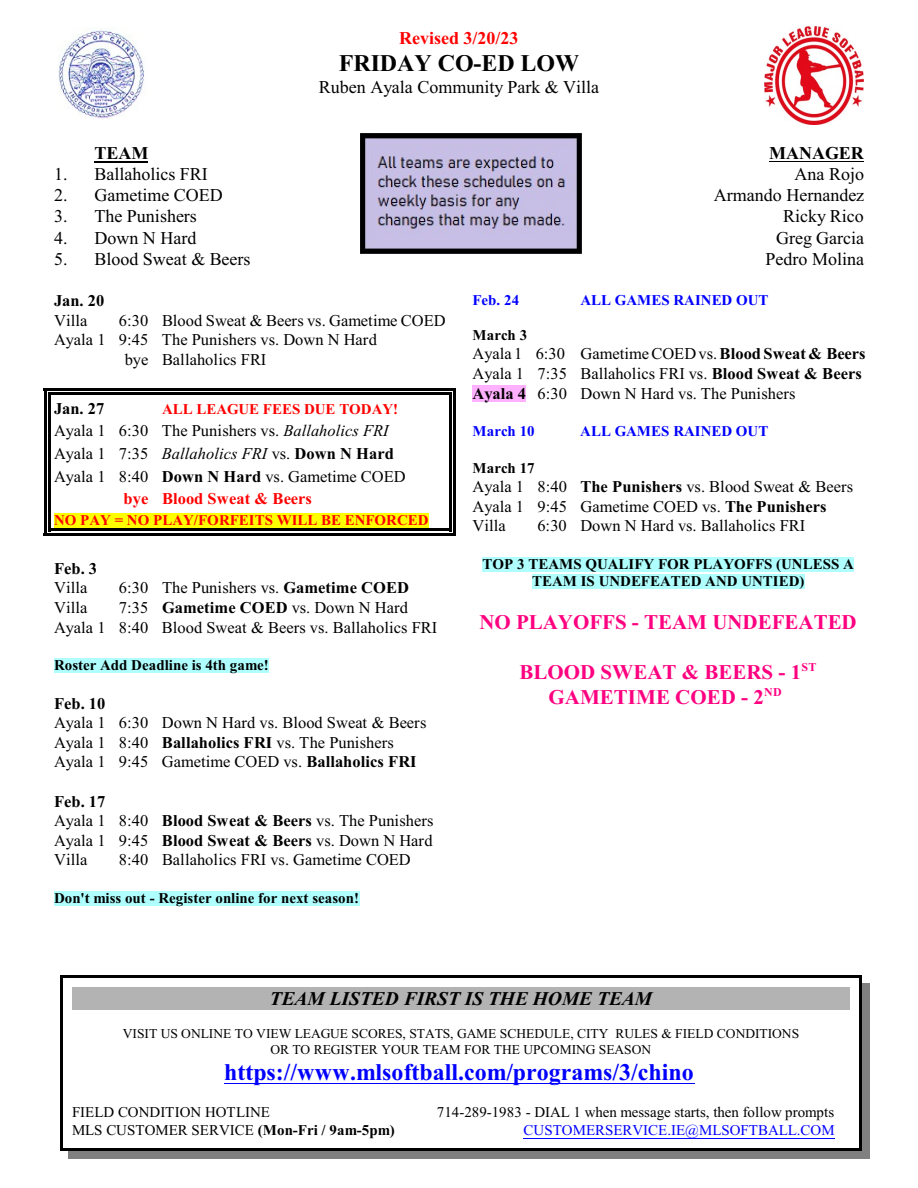
<style>
.page{position:relative;width:918px;height:1188px;background:#fff}
.page>*{position:absolute;margin:0;border:0;box-sizing:border-box;transform-origin:0 0}
.t1{font:700 24px "Times New Roman";color:#00f}
.t2{font:700 24px "Times New Roman";color:#000}
.t3{font:700 21px/24.9px "Times New Roman";color:#ff0080;text-align:center}
.t4{font:italic 700 19.5px "Times New Roman";color:#000}
.t5{font:18px "Times New Roman";color:#000}
.t6{font:700 18px "Times New Roman";color:#f00}
.t7{font:700 18px "Times New Roman";color:#000}
.t8{font:16.5px/19.5px "Times New Roman";color:#000}
.t9{font:italic 16.5px "Times New Roman";color:#000}
.t10{font:700 16.5px "Times New Roman";color:#000}
.t11{font:700 16.5px "Times New Roman";color:#f00}
.t12{font:700 15px/17.4px "Times New Roman";color:#000;text-align:center}
.t13{font:15px "Times New Roman";color:#000}
.t14{font:700 15px "Times New Roman";color:#f00}
.t15{font:700 15px "Times New Roman";color:#00f}
.t16{font:15px "Times New Roman";color:#00f}
.t17{font:13.5px/15.9px "Times New Roman";color:#000;text-align:center}
.s1{font-style:italic}
.s2{font-style:normal}
.s3{font-weight:700;font-style:normal}
.s4{font-weight:700}
</style>
<div class="page">
<hr style="left:48px;top:392px;width:3px;height:28px;background:#000">
<hr style="left:449px;top:392px;width:3px;height:28px;background:#000">
<hr style="left:48px;top:392px;width:403px;height:3px;background:#000">
<hr style="left:44px;top:388px;width:2px;height:40px;background:#000">
<hr style="left:453px;top:388px;width:3px;height:40px;background:#000">
<hr style="left:44px;top:388px;width:412px;height:3px;background:#000">
<hr style="left:48px;top:421px;width:3px;height:22px;background:#000">
<hr style="left:449px;top:421px;width:3px;height:22px;background:#000">
<hr style="left:44px;top:413px;width:2px;height:37px;background:#000">
<hr style="left:453px;top:413px;width:3px;height:37px;background:#000">
<hr style="left:48px;top:443px;width:3px;height:22px;background:#000">
<hr style="left:449px;top:443px;width:3px;height:22px;background:#000">
<hr style="left:44px;top:436px;width:2px;height:37px;background:#000">
<hr style="left:453px;top:436px;width:3px;height:37px;background:#000">
<hr style="left:48px;top:466px;width:3px;height:22px;background:#000">
<hr style="left:449px;top:466px;width:3px;height:22px;background:#000">
<hr style="left:44px;top:459px;width:2px;height:37px;background:#000">
<hr style="left:453px;top:459px;width:3px;height:37px;background:#000">
<hr style="left:48px;top:489px;width:3px;height:22px;background:#000">
<hr style="left:449px;top:489px;width:3px;height:22px;background:#000">
<hr style="left:44px;top:481px;width:2px;height:37px;background:#000">
<hr style="left:453px;top:481px;width:3px;height:37px;background:#000">
<hr style="left:48px;top:511px;width:3px;height:20px;background:#000">
<hr style="left:449px;top:511px;width:3px;height:20px;background:#000">
<hr style="left:48px;top:528px;width:403px;height:3px;background:#000">
<hr style="left:44px;top:504px;width:2px;height:31px;background:#000">
<hr style="left:453px;top:504px;width:3px;height:31px;background:#000">
<hr style="left:44px;top:533px;width:412px;height:2px;background:#000">
<img style="left:58px;top:30px;width:86px;height:88px">
<img style="left:360px;top:133px;width:222px;height:121px">
<img style="left:764px;top:27px;width:100px;height:97px">
<div style="left:72px;top:987px;width:778px;height:22px;background:#b3b3b3"></div>
<hr style="left:224px;top:1083px;width:470px;height:1px;background:#00f">
<hr style="left:524px;top:1138px;width:311px;height:1px;background:#00f">
<hr style="left:60px;top:975px;width:3px;height:176px;background:#000">
<hr style="left:859px;top:975px;width:3px;height:176px;background:#000">
<hr style="left:60px;top:975px;width:802px;height:3px;background:#000">
<hr style="left:60px;top:1148px;width:802px;height:3px;background:#000">
<div style="left:862px;top:983px;width:8px;height:176px;background:#808080"></div>
<div style="left:68px;top:1151px;width:802px;height:8px;background:#808080"></div>
<hr style="left:94px;top:162px;width:54px;height:1px;background:#000">
<hr style="left:769px;top:161px;width:95px;height:1px;background:#000">
<div style="left:54px;top:513px;width:375px;height:15px;background:#ff0"></div>
<div style="left:54px;top:658px;width:215px;height:15px;background:#b0ffff"></div>
<div style="left:54px;top:891px;width:305px;height:15px;background:#b0ffff"></div>
<div style="left:472px;top:385px;width:54px;height:17px;background:#ffb0ff"></div>
<div style="left:483px;top:557px;width:371px;height:15px;background:#b0ffff"></div>
<div style="left:532px;top:574px;width:272px;height:15px;background:#b0ffff"></div>
<p class="t6" style="left:399px;top:32px;width:121px">Revised 3/20/23</p>
<h1 class="t2" style="left:339px;top:55px;width:242px">FRIDAY CO-ED LOW</h1>
<p class="t5" style="left:319px;top:81px;width:282px">Ruben Ayala Community Park &amp; Villa</p>
<p class="t7" style="left:94px;top:147px;width:55px">TEAM</p>
<p class="t7" style="left:769px;top:147px;width:96px">MANAGER</p>
<p class="t5" style="left:54px;top:168px;width:155px">1. Ballaholics FRI</p>
<p class="t5" style="left:795px;top:168px;width:71px">Ana Rojo</p>
<p class="t5" style="left:54px;top:189px;width:170px">2. Gametime COED</p>
<p class="t5" style="left:714px;top:189px;width:152px">Armando Hernandez</p>
<p class="t5" style="left:54px;top:210px;width:144px">3. The Punishers</p>
<p class="t5" style="left:783px;top:210px;width:82px">Ricky Rico</p>
<p class="t5" style="left:54px;top:231px;width:144px">4. Down N Hard</p>
<p class="t5" style="left:776px;top:231px;width:90px">Greg Garcia</p>
<p class="t5" style="left:54px;top:252px;width:198px">5. Blood Sweat &amp; Beers</p>
<p class="t5" style="left:766px;top:252px;width:100px">Pedro Molina</p>
<p class="t10" style="left:54px;top:295px;width:52px">Jan. 20</p>
<p class="t8" style="left:54px;top:312px;width:35px">Villa</p>
<p class="t8" style="left:119px;top:312px;width:328px">6:30 Blood Sweat &amp; Beers vs. Gametime COED</p>
<p class="t8" style="left:54px;top:332px;width:324px">Ayala 1 9:45 The Punishers vs. Down N Hard</p>
<p class="t8" style="left:125px;top:351px;width:143px">bye Ballaholics FRI</p>
<p class="t10" style="left:54px;top:403px;width:52px">Jan. 27</p>
<p class="t14" style="left:162px;top:404px;width:238px">ALL LEAGUE FEES DUE TODAY!</p>
<p class="t8" style="left:54px;top:422px;width:336px">Ayala 1 6:30 The Punishers vs. <span class="s1">Ballaholics FRI</span></p>
<p class="t9" style="left:54px;top:447px;width:341px"><span class="s2">Ayala 1 7:35</span> Ballaholics FRI <span class="s2">vs.</span> <span class="s3">Down N Hard</span></p>
<p class="t8" style="left:54px;top:468px;width:353px">Ayala 1 8:40 <span class="s4">Down N Hard</span> vs. Gametime COED</p>
<p class="t11" style="left:124px;top:493px;width:190px">bye Blood Sweat &amp; Beers</p>
<p class="t14" style="left:54px;top:515px;width:376px">NO PAY = NO PLAY/FORFEITS WILL BE ENFORCED</p>
<p class="t10" style="left:54px;top:563px;width:45px">Feb. 3</p>
<p class="t8" style="left:54px;top:580px;width:35px">Villa</p>
<p class="t8" style="left:119px;top:580px;width:292px">6:30 The Punishers vs. <span class="s4">Gametime COED</span></p>
<p class="t8" style="left:54px;top:599px;width:35px">Villa</p>
<p class="t15" style="left:472px;top:295px;width:48px">Feb. 24</p>
<p class="t15" style="left:580px;top:295px;width:190px">ALL GAMES RAINED OUT</p>
<p class="t12" style="left:472px;top:328px;width:56px">March 3</p>
<p class="t8" style="left:472px;top:345px;width:394px">Ayala 1 6:30 Gametime COED vs. <span class="s4">Blood Sweat &amp; Beers<br></span>Ayala 1 7:35 Ballaholics FRI vs. <span class="s4">Blood Sweat &amp; Beers<br>Ayala 4</span> 6:30 Down N Hard vs. The Punishers</p>
<p class="t15" style="left:472px;top:426px;width:64px">March 10</p>
<p class="t15" style="left:580px;top:426px;width:190px">ALL GAMES RAINED OUT</p>
<p class="t12" style="left:472px;top:461px;width:64px">March 17</p>
<p class="t8" style="left:472px;top:478px;width:382px">Ayala 1 8:40 <span class="s4">The Punishers</span> vs. Blood Sweat &amp; Beers<br>Ayala 1 9:45 Gametime COED vs. <span class="s4">The Punishers<br></span>Villa</p>
<p class="t8" style="left:537px;top:518px;width:270px">6:30 Down N Hard vs. Ballaholics FRI</p>
<p class="t12" style="left:483px;top:557px;width:373px">TOP 3 TEAMS QUALIFY FOR PLAYOFFS (UNLESS A<br>TEAM IS UNDEFEATED AND UNTIED)</p>
<p class="t3" style="left:479px;top:612px;width:379px">NO PLAYOFFS - TEAM UNDEFEATED</p>
<p class="t3" style="left:519px;top:662px;width:299px">BLOOD SWEAT &amp; BEERS - 1<sup>ST<br></sup>GAMETIME COED - 2<sup>ND</sup></p>
<p class="t8" style="left:54px;top:599px;width:385px;text-indent:65px">7:35 <span class="s4">Gametime COED</span> vs. Down N Hard<br>Ayala 1 8:40 Blood Sweat &amp; Beers vs. Ballaholics FRI</p>
<p class="t12" style="left:54px;top:658px;width:216px">Roster Add Deadline is 4th game!</p>
<p class="t10" style="left:54px;top:697px;width:53px">Feb. 10</p>
<p class="t8" style="left:54px;top:714px;width:374px">Ayala 1 6:30 Down N Hard vs. Blood Sweat &amp; Beers<br>Ayala 1 8:40 <span class="s4">Ballaholics FRI</span> vs. The Punishers<br>Ayala 1 9:45 Gametime COED vs. <span class="s4">Ballaholics FRI</span></p>
<p class="t8" style="left:54px;top:793px;width:381px"><span class="s4">Feb. 17<br></span>Ayala 1 8:40 <span class="s4">Blood Sweat &amp; Beers</span> vs. The Punishers<br>Ayala 1 9:45 <span class="s4">Blood Sweat &amp; Beers</span> vs. Down N Hard<br>Villa</p>
<p class="t8" style="left:119px;top:852px;width:293px">8:40 Ballaholics FRI vs. Gametime COED</p>
<p class="t12" style="left:54px;top:891px;width:307px">Don't miss out - Register online for next season!</p>
<p class="t4" style="left:270px;top:992px;width:384px">TEAM LISTED FIRST IS THE HOME TEAM</p>
<p class="t17" style="left:123px;top:1027px;width:678px">VISIT US ONLINE TO VIEW LEAGUE SCORES, STATS, GAME SCHEDULE, CITY RULES &amp; FIELD CONDITIONS<br>OR TO REGISTER YOUR TEAM FOR THE UPCOMING SEASON</p>
<h1 class="t1" style="left:224px;top:1064px;width:471px">https://www.mlsoftball.com/programs/3/chino</h1>
<p class="t13" style="left:72px;top:1107px;width:200px">FIELD CONDITION HOTLINE</p>
<p class="t13" style="left:437px;top:1107px;width:399px">714-289-1983 - DIAL 1 when message starts, then follow prompts</p>
<p class="t13" style="left:72px;top:1125px;width:324px">MLS CUSTOMER SERVICE <span class="s4">(Mon-Fri / 9am-5pm)</span></p>
<p class="t16" style="left:524px;top:1125px;width:313px">CUSTOMERSERVICE.IE@MLSOFTBALL.COM</p>
</div>
